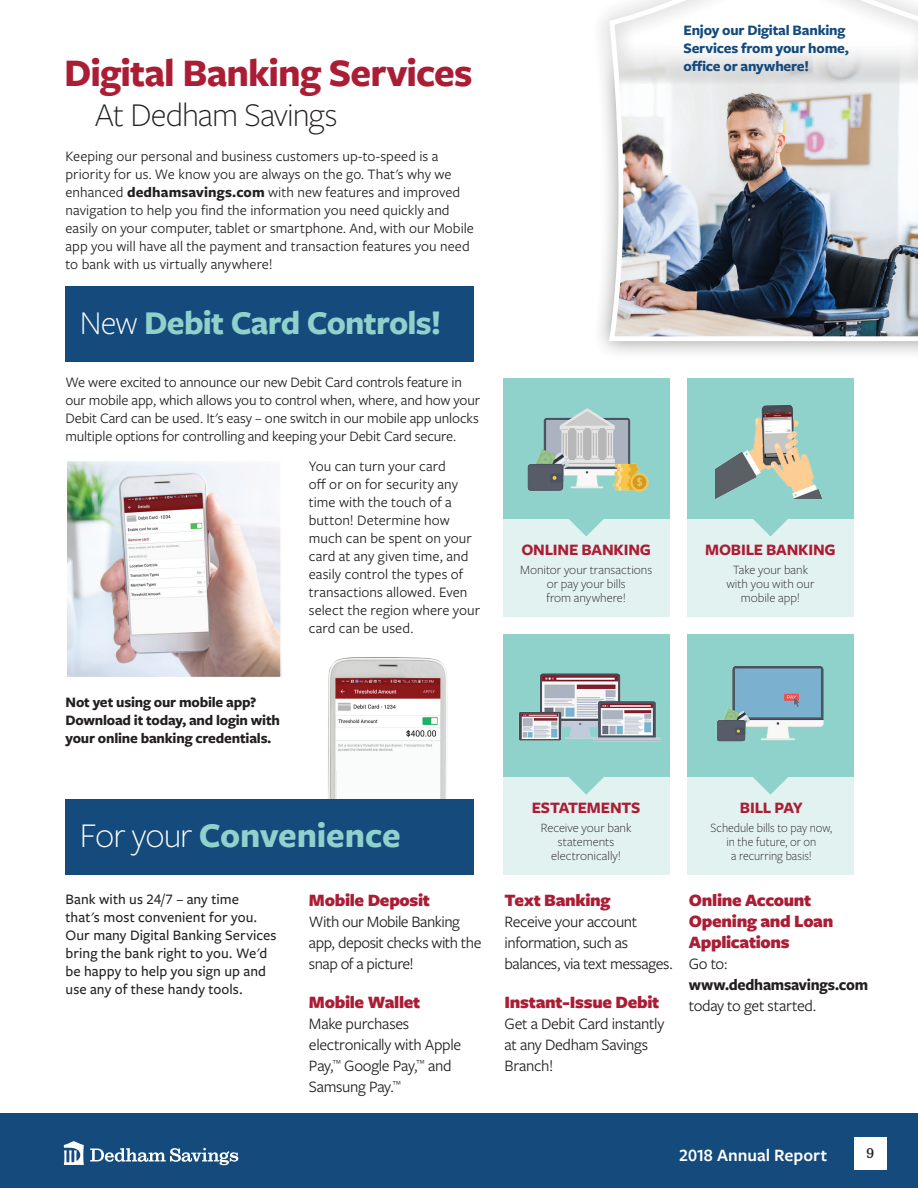
<style>
.page{position:relative;width:918px;height:1188px;background:#fff}
.page>*{position:absolute;margin:0;border:0;box-sizing:border-box;transform-origin:0 0}
.t1{font:700 40.5px "Freight Sans Pro";letter-spacing:-.02em;color:#ab1d34}
.t2{font:700 36px "Freight Sans Pro";letter-spacing:-.005em;color:#8ed2cb}
.t3{font:700 34.5px "Freight Sans Pro";letter-spacing:-.02em;color:#8ed2cb}
.t4{font:300 34.5px "Freight Sans Pro";letter-spacing:-.025em;color:#231f20}
.t5{font:900 18px/21px "Freight Sans Pro";letter-spacing:-.02em;color:#ab1d34}
.t6{font:600 18px "Freight Sans Pro";letter-spacing:-.005em;color:#fff}
.t7{font:16.5px/21px "Freight Sans Pro";letter-spacing:-.025em;color:#231f20}
.t8{font:700 16.5px "Freight Sans Pro";letter-spacing:-.01em;color:#ab1d34}
.t9{font:700 16.5px "Freight Sans Pro";letter-spacing:-.015em;color:#231f20;scale:.96 1}
.t10{font:15px/18px "Freight Sans Pro";color:#231f20}
.t11{font:500 15px/18px "Freight Sans Pro";letter-spacing:.005em;color:#231f20}
.t12{font:700 15px/18px "Freight Sans Pro";letter-spacing:-.015em;color:#231f20}
.t13{font:700 15px/18px "Freight Sans Pro";letter-spacing:-.015em;color:#144a7c}
.t14{font:500 15px "Sutro";color:#231f20}
.t15{font:300 13.2px/14.2px "Freight Sans Pro";color:#231f20;text-align:center}
.t16{font:300 13.2px/14.2px "Freight Sans Pro";color:#231f20;text-align:center;scale:.95 1}
.s1{font-weight:700}
.s2{font-weight:300;color:#fff}
</style>
<div class="page">
<img style="left:328px;top:657px;width:120px;height:142px">
<div style="left:66px;top:286px;width:408px;height:75px;background:#144a7c"></div>
<div style="left:66px;top:799px;width:408px;height:75px;background:#144a7c"></div>
<div style="left:503px;top:379px;width:166px;height:140px;background:#8ed2cb"></div>
<div style="left:503px;top:519px;width:166px;height:97px;background:#e2f2f0"></div>
<svg style="left:569px;top:519px;width:35px;height:17px"></svg>
<div style="left:503px;top:635px;width:166px;height:142px;background:#8ed2cb"></div>
<div style="left:503px;top:777px;width:166px;height:97px;background:#e2f2f0"></div>
<svg style="left:569px;top:777px;width:35px;height:18px"></svg>
<div style="left:687px;top:379px;width:167px;height:140px;background:#8ed2cb"></div>
<div style="left:687px;top:519px;width:167px;height:97px;background:#e2f2f0"></div>
<svg style="left:753px;top:519px;width:35px;height:17px"></svg>
<div style="left:687px;top:635px;width:167px;height:142px;background:#8ed2cb"></div>
<div style="left:687px;top:777px;width:167px;height:97px;background:#e2f2f0"></div>
<svg style="left:753px;top:777px;width:35px;height:18px"></svg>
<img style="left:69px;top:463px;width:210px;height:212px">
<div style="left:66px;top:460px;width:216px;height:218px;border:2px solid #fff"></div>
<img style="left:527px;top:408px;width:122px;height:84px">
<img style="left:716px;top:404px;width:107px;height:95px">
<img style="left:518px;top:673px;width:143px;height:69px">
<img style="left:716px;top:665px;width:108px;height:77px">
<div style="left:592px;top:0;width:326px;height:360px;background:#231f20;opacity:.47"></div>
<img style="left:606px;top:0;width:312px;height:344px">
<div style="left:0;top:1113px;width:918px;height:75px;background:#144a7c"></div>
<div style="left:854px;top:1137px;width:33px;height:32px;background:#fff"></div>
<svg style="left:64px;top:1141px;width:20px;height:24px"></svg>
<svg style="left:90px;top:1148px;width:148px;height:17px"></svg>
<h1 class="t1" style="left:64px;top:45px;width:410px">Digital Banking Services</h1>
<h3 class="t4" style="left:94px;top:92px;width:245px">At Dedham Savings</h3>
<p class="t10" style="left:66px;top:147px;width:410px">Keeping our personal and business customers up-to-speed is a priority for us. We know you are always on the go. That's why we enhanced <span class="s1">dedhamsavings.com</span> with new features and improved navigation to help you find the information you need quickly and easily on your computer, tablet or smartphone. And, with our Mobile app you will have all the payment and transaction features you need to bank with us virtually anywhere!</p>
<h3 class="t3" style="left:80px;top:299px;width:363px"><span class="s2">New</span> Debit Card Controls!</h3>
<p class="t10" style="left:66px;top:373px;width:416px">We were excited to announce our new Debit Card controls feature in our mobile app, which allows you to control when, where, and how your Debit Card can be used. It's easy – one switch in our mobile app unlocks multiple options for controlling and keeping your Debit Card secure.</p>
<p class="t10" style="left:309px;top:457px;width:173px">You can turn your card<br>off or on for security any time with the touch of a button! Determine how much can be spent on your card at any given time, and easily control the types of transactions allowed. Even select the region where your card can be used.</p>
<p class="t13" style="left:683px;top:21px;width:167px">Enjoy our Digital Banking<br>Services from your home, office or anywhere!</p>
<p class="t8" style="left:521px;top:538px;width:131px">ONLINE BANKING</p>
<p class="t15" style="left:520px;top:562px;width:134px">Monitor your transactions or pay your bills<br>from anywhere!</p>
<p class="t8" style="left:705px;top:538px;width:132px">MOBILE BANKING</p>
<p class="t15" style="left:726px;top:562px;width:89px">Take your bank with you with our mobile app!</p>
<p class="t12" style="left:66px;top:693px;width:216px">Not yet using our mobile app?<br>Download it today, and login with your online banking credentials.</p>
<h2 class="t2" style="left:80px;top:811px;width:322px"><span class="s2">For your</span> Convenience</h2>
<p class="t11" style="left:66px;top:890px;width:213px">Bank with us 24/7 – any time that's most convenient for you.<br>Our many Digital Banking Services bring the bank right to you. We'd be happy to help you sign up and use any of these handy tools.</p>
<p class="t5" style="left:309px;top:889px;width:123px">Mobile Deposit</p>
<p class="t7" style="left:309px;top:911px;width:174px">With our Mobile Banking app, deposit checks with the snap of a picture!</p>
<p class="t5" style="left:309px;top:991px;width:113px">Mobile Wallet</p>
<p class="t7" style="left:309px;top:1012px;width:154px">Make purchases electronically with Apple<br>Pay,<sup>™</sup> Google Pay,<sup>™</sup> and<br>Samsung Pay.<sup>™</sup></p>
<p class="t8" style="left:532px;top:797px;width:110px">ESTATEMENTS</p>
<p class="t15" style="left:541px;top:820px;width:92px">Receive your bank statements electronically!</p>
<p class="t5" style="left:505px;top:889px;width:108px">Text Banking</p>
<p class="t7" style="left:505px;top:911px;width:170px">Receive your account information, such as balances, via text messages.</p>
<p class="t5" style="left:505px;top:991px;width:156px">Instant-Issue Debit</p>
<p class="t7" style="left:505px;top:1012px;width:161px">Get a Debit Card instantly at any Dedham Savings<br>Branch!</p>
<p class="t8" style="left:740px;top:797px;width:65px">BILL PAY</p>
<p class="t16" style="left:711px;top:820px;width:129px">Schedule bills to pay now, in the future, or on<br>a recurring basis!</p>
<p class="t5" style="left:689px;top:889px;width:146px">Online Account<br>Opening and Loan<br>Applications</p>
<p class="t7" style="left:689px;top:953px;width:41px">Go to:</p>
<p class="t9" style="left:689px;top:973px;width:188px">www.dedhamsavings.com</p>
<p class="t7" style="left:689px;top:995px;width:129px">today to get started.</p>
<p class="t6" style="left:679px;top:1143px;width:149px">2018 Annual Report</p>
<p class="t14" style="left:867px;top:1144px;width:9px">9</p>
</div>
